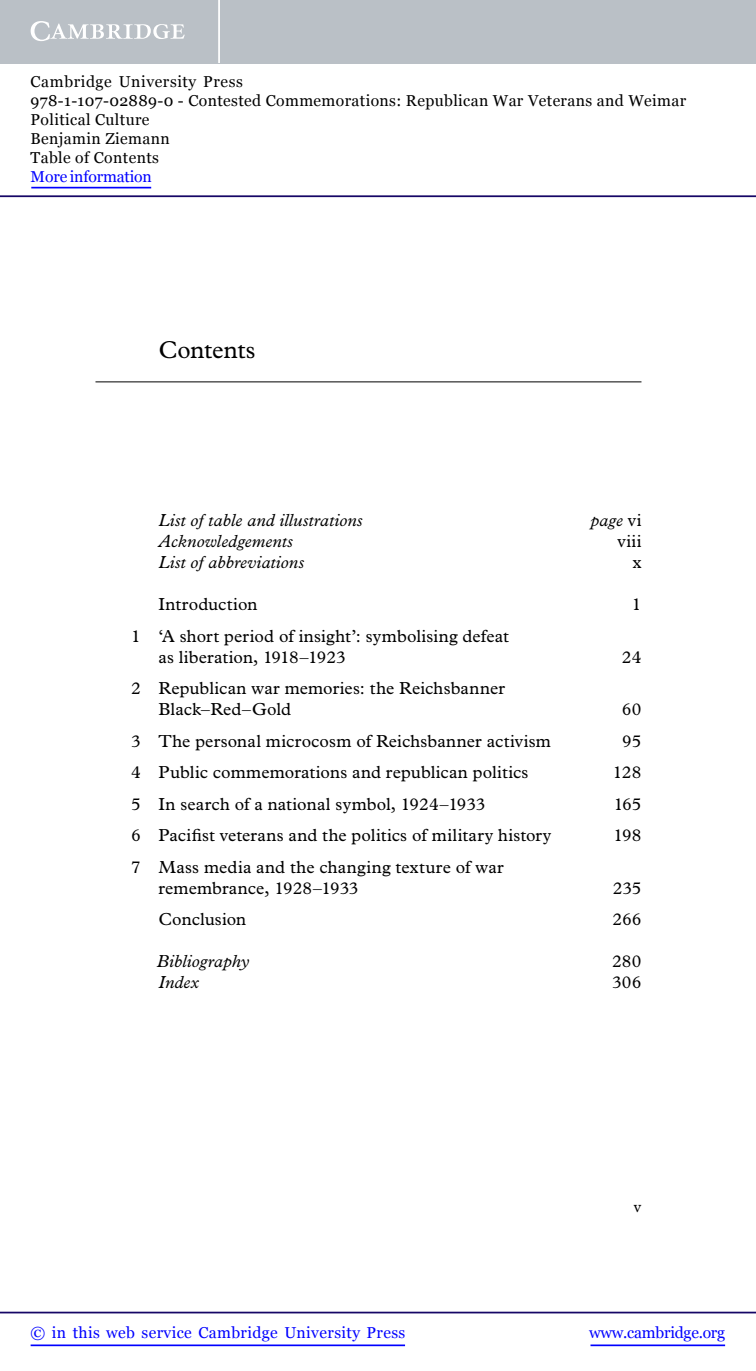
<style>
.page{position:relative;width:756px;height:1371px;background:#fff}
.page>*{position:absolute;margin:0;border:0;box-sizing:border-box;transform-origin:0 0}
.t1{font:24.5px "Plantin Std";letter-spacing:-.005em;color:#000}
.t2{font:17.5px/21px "Plantin Std";letter-spacing:.01em;color:#000}
.t3{font:italic 17.5px "Plantin Std";letter-spacing:.01em;color:#000}
.t4{font:15.75px/18.9px "Georgia";letter-spacing:.025em;color:#000}
.t5{font:15.75px "Georgia";letter-spacing:.025em;color:#00f}
.t6{font:15.75px "Georgia";letter-spacing:-.015em;color:#00f}
.t7{font:15.75px "Georgia";letter-spacing:-.01em;color:#00f}
.t8{font:15.75px "Plantin Std";color:#000}
.s1{font-style:normal}
</style>
<div class="page">
<hr style="left:95px;top:381px;width:546px;height:1px;background:#000">
<hr style="left:591px;top:1344px;width:134px;height:1px;background:#00f">
<hr style="left:0;top:1311px;width:756px;height:2px;background:#150666">
<hr style="left:31px;top:1344px;width:374px;height:1px;background:#00f">
<div style="left:0;top:0;width:756px;height:63px;background:#bac0c6"></div>
<svg style="left:31px;top:21px;width:154px;height:20px"></svg>
<hr style="left:218px;top:0;width:2px;height:63px;background:#fff">
<hr style="left:0;top:195px;width:756px;height:2px;background:#150666">
<hr style="left:31px;top:187px;width:120px;height:1px;background:#00f">
<p class="t4" style="left:31px;top:72px;width:657px">Cambridge University Press<br>978-1-107-02889-0 - Contested Commemorations: Republican War Veterans and Weimar Political Culture<br>Benjamin Ziemann<br>Table of Contents</p>
<p class="t7" style="left:31px;top:167px;width:123px">More information</p>
<p class="t1" style="left:158px;top:335px;width:98px">Contents</p>
<p class="t3" style="left:158px;top:510px;width:206px">List of table and illustrations</p>
<p class="t3" style="left:591px;top:510px;width:52px">page <span class="s1">vi</span></p>
<p class="t3" style="left:158px;top:531px;width:136px">Acknowledgements</p>
<p class="t2" style="left:617px;top:531px;width:26px">viii</p>
<p class="t3" style="left:158px;top:552px;width:147px">List of abbreviations</p>
<p class="t2" style="left:633px;top:552px;width:10px">x</p>
<p class="t2" style="left:158px;top:594px;width:101px">Introduction</p>
<p class="t2" style="left:632px;top:594px;width:11px">1</p>
<p class="t2" style="left:158px;top:625px;width:352px;text-indent:-27px">1 ‘A short period of insight’: symbolising defeat as liberation, 1918–1923</p>
<p class="t2" style="left:622px;top:646px;width:21px">24</p>
<p class="t2" style="left:158px;top:678px;width:348px;text-indent:-27px">2 Republican war memories: the Reichsbanner<br>Black–Red–Gold</p>
<p class="t2" style="left:622px;top:699px;width:21px">60</p>
<p class="t2" style="left:131px;top:730px;width:421px">3 The personal microcosm of Reichsbanner activism</p>
<p class="t2" style="left:622px;top:730px;width:21px">95</p>
<p class="t2" style="left:131px;top:762px;width:399px">4 Public commemorations and republican politics</p>
<p class="t2" style="left:613px;top:762px;width:30px">128</p>
<p class="t2" style="left:131px;top:793px;width:356px">5 In search of a national symbol, 1924–1933</p>
<p class="t2" style="left:614px;top:793px;width:29px">165</p>
<p class="t2" style="left:131px;top:825px;width:422px">6 Pacifist veterans and the politics of military history</p>
<p class="t2" style="left:614px;top:825px;width:29px">198</p>
<p class="t2" style="left:158px;top:856px;width:347px;text-indent:-27px">7 Mass media and the changing texture of war remembrance, 1928–1933</p>
<p class="t2" style="left:613px;top:877px;width:30px">235</p>
<p class="t2" style="left:158px;top:909px;width:89px">Conclusion</p>
<p class="t2" style="left:612px;top:909px;width:31px">266</p>
<p class="t3" style="left:157px;top:951px;width:94px">Bibliography</p>
<p class="t2" style="left:612px;top:951px;width:31px">280</p>
<p class="t3" style="left:158px;top:972px;width:42px">Index</p>
<p class="t2" style="left:612px;top:972px;width:31px">306</p>
<p class="t8" style="left:634px;top:1197px;width:9px">v</p>
<p class="t5" style="left:31px;top:1323px;width:376px">© in this web service Cambridge University Press</p>
<p class="t6" style="left:589px;top:1323px;width:137px">www.cambridge.org</p>
</div>
